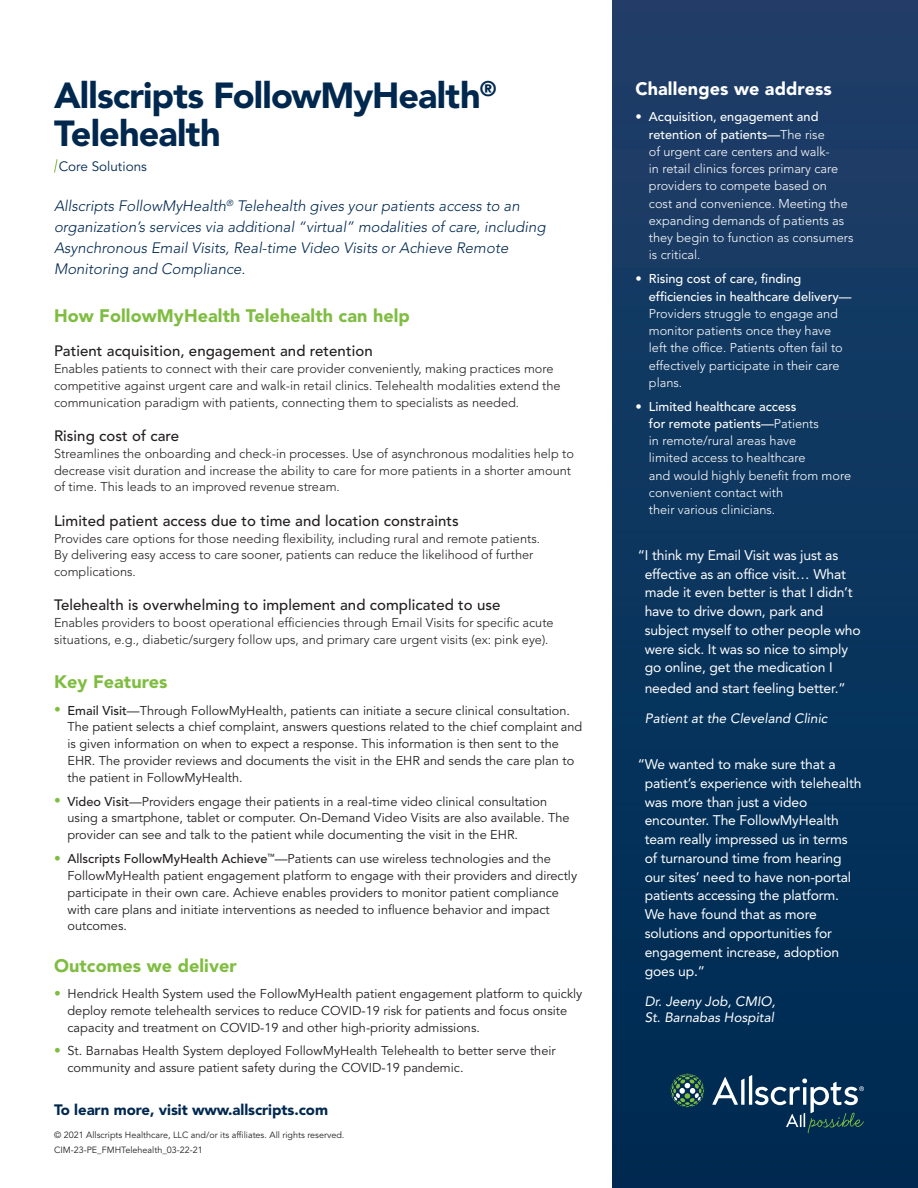
<style>
.page{position:relative;width:918px;height:1188px;background:#fff}
.page>*{position:absolute;margin:0;border:0;box-sizing:border-box;transform-origin:0 0}
.t1{font:900 36px/37.5px "Avenir LT Std";letter-spacing:-.025em;color:#00284f}
.t2{font:900 18px "Avenir LT Std";letter-spacing:.005em;color:#7fbd41}
.H3_-_Rev{font:900 18px "Avenir LT Std";letter-spacing:.005em;color:#fff}
.Intro{font:italic 300 15px/21px "Avenir LT Std";color:#00284f}
.Heading_3{font:500 15px "Avenir LT Std";letter-spacing:.005em;color:#231f20}
.CTA{font:900 15px "Avenir LT Std";letter-spacing:-.005em;color:#00284f}
.t3{font:13.8px/18.8px "Avenir LT Std";letter-spacing:-.01em;color:#fff}
.Quote_Attribution{font:italic 13.5px/16.2px "Avenir LT Std";color:#fff}
.t4{font:13.5px "Avenir LT Std";color:#00284f}
.t5{font:12.75px/16.8px "Avenir LT Std";color:#231f20}
.Bodycopy{font:300 12.75px/16.8px "Avenir LT Std";color:#231f20}
.t6{font:300 12.75px/17.2px "Avenir LT Std";color:#fff}
.Copyright___File_Nam{font:9px/15px "Avenir LT Std";color:#231f20}
.s1{font-weight:500;font-size:13.5px;color:#7fbd41}
.s2{font-weight:500}
.s3{font-size:13.5px;color:#7fbd41}
</style>
<div class="page">
<div style="left:612px;top:0;width:306px;height:1188px;background:linear-gradient(to bottom,#1e3f69,#002a51)"></div>
<svg style="left:671px;top:1074px;width:34px;height:34px"></svg>
<svg style="left:712px;top:1075px;width:152px;height:58px;background:#284d6b"></svg>
<svg style="left:54px;top:159px;width:4px;height:14px"></svg>
<p class="t1" style="left:54px;top:77px;width:444px">Allscripts FollowMyHealth<sup>®<br></sup>Telehealth</p>
<p class="t4" style="left:59px;top:159px;width:90px">Core Solutions</p>
<p class="Intro" style="left:54px;top:195px;width:493px">Allscripts FollowMyHealth<sup>®</sup> Telehealth gives your patients access to an organization’s services via additional “virtual” modalities of care, including Asynchronous Email Visits, Real-time Video Visits or Achieve Remote Monitoring and Compliance.</p>
<h3 class="t2" style="left:54px;top:305px;width:357px">How FollowMyHealth Telehealth can help</h3>
<p class="Heading_3" style="left:54px;top:342px;width:320px">Patient acquisition, engagement and retention</p>
<p class="Bodycopy" style="left:54px;top:360px;width:508px">Enables patients to connect with their care provider conveniently, making practices more competitive against urgent care and walk-in retail clinics. Telehealth modalities extend the communication paradigm with patients, connecting them to specialists as needed.</p>
<p class="Heading_3" style="left:54px;top:427px;width:127px">Rising cost of care</p>
<p class="Bodycopy" style="left:54px;top:445px;width:521px">Streamlines the onboarding and check-in processes. Use of asynchronous modalities help to decrease visit duration and increase the ability to care for more patients in a shorter amount of time. This leads to an improved revenue stream.</p>
<p class="Heading_3" style="left:54px;top:512px;width:406px">Limited patient access due to time and location constraints</p>
<p class="Bodycopy" style="left:54px;top:530px;width:488px">Provides care options for those needing flexibility, including rural and remote patients.<br>By delivering easy access to care sooner, patients can reduce the likelihood of further complications.</p>
<p class="Heading_3" style="left:54px;top:597px;width:448px">Telehealth is overwhelming to implement and complicated to use</p>
<p class="Bodycopy" style="left:54px;top:615px;width:501px">Enables providers to boost operational efficiencies through Email Visits for specific acute situations, e.g., diabetic/surgery follow ups, and primary care urgent visits (ex: pink eye).</p>
<h3 class="t2" style="left:54px;top:671px;width:115px">Key Features</h3>
<p class="t5" style="left:68px;top:702px;width:516px;text-indent:-14px"><span class="s1">•</span> <span class="s2">Email Visit</span>—Through FollowMyHealth, patients can initiate a secure clinical consultation.<br>The patient selects a chief complaint, answers questions related to the chief complaint and is given information on when to expect a response. This information is then sent to the EHR. The provider reviews and documents the visit in the EHR and sends the care plan to the patient in FollowMyHealth.</p>
<p class="t5" style="left:68px;top:793px;width:504px;text-indent:-14px"><span class="s1">•</span> <span class="s2">Video Visit</span>—Providers engage their patients in a real-time video clinical consultation using a smartphone, tablet or computer. On-Demand Video Visits are also available. The provider can see and talk to the patient while documenting the visit in the EHR.</p>
<p class="t5" style="left:68px;top:851px;width:511px;text-indent:-14px"><span class="s1">•</span> <span class="s2">Allscripts FollowMyHealth Achieve</span><sup>™</sup>—Patients can use wireless technologies and the FollowMyHealth patient engagement platform to engage with their providers and directly participate in their own care. Achieve enables providers to monitor patient compliance with care plans and initiate interventions as needed to influence behavior and impact outcomes.</p>
<h3 class="t2" style="left:54px;top:955px;width:184px">Outcomes we deliver</h3>
<p class="t5" style="left:68px;top:986px;width:516px;text-indent:-14px"><span class="s3">•</span> Hendrick Health System used the FollowMyHealth patient engagement platform to quickly deploy remote telehealth services to reduce COVID-19 risk for patients and focus onsite capacity and treatment on COVID-19 and other high-priority admissions.</p>
<p class="t5" style="left:68px;top:1043px;width:490px;text-indent:-14px"><span class="s3">•</span> St. Barnabas Health System deployed FollowMyHealth Telehealth to better serve their community and assure patient safety during the COVID-19 pandemic.</p>
<p class="CTA" style="left:54px;top:1101px;width:276px">To learn more, visit www.allscripts.com</p>
<p class="Copyright___File_Nam" style="left:54px;top:1127px;width:292px">© 2021 Allscripts Healthcare, LLC and/or its affiliates. All rights reserved.<br>CIM-23-PE_FMHTelehealth_03-22-21</p>
<p class="H3_-_Rev" style="left:635px;top:77px;width:198px">Challenges we address</p>
<p class="t6" style="left:649px;top:108px;width:206px;text-indent:-14px">• <span class="s2">Acquisition, engagement and retention of patients—</span>The rise<br>of urgent care centers and walk-<br>in retail clinics forces primary care providers to compete based on cost and convenience. Meeting the expanding demands of patients as they begin to function as consumers is critical.</p>
<p class="t6" style="left:649px;top:270px;width:204px;text-indent:-14px">• <span class="s2">Rising cost of care, finding efficiencies in healthcare delivery—<br></span>Providers struggle to engage and monitor patients once they have left the office. Patients often fail to effectively participate in their care plans.</p>
<p class="t6" style="left:649px;top:398px;width:204px;text-indent:-14px">• <span class="s2">Limited healthcare access<br>for remote patients—</span>Patients<br>in remote/rural areas have<br>limited access to healthcare<br>and would highly benefit from more convenient contact with<br>their various clinicians.</p>
<p class="t3" style="left:645px;top:546px;width:218px;text-indent:-7px">“I think my Email Visit was just as effective as an office visit… What made it even better is that I didn’t have to drive down, park and subject myself to other people who were sick. It was so nice to simply go online, get the medication I</p>
<p class="t3" style="left:645px;top:679px;width:202px">needed and start feeling better.”</p>
<p class="Quote_Attribution" style="left:645px;top:711px;width:184px">Patient at the Cleveland Clinic</p>
<p class="t3" style="left:645px;top:755px;width:218px;text-indent:-7px">“We wanted to make sure that a patient’s experience with telehealth was more than just a video encounter. The FollowMyHealth team really impressed us in terms of turnaround time from hearing our sites’ need to have non-portal patients accessing the platform.<br>We have found that as more solutions and opportunities for engagement increase, adoption goes up.”</p>
<p class="Quote_Attribution" style="left:645px;top:993px;width:132px">Dr. Jeeny Job, CMIO,<br>St. Barnabas Hospital</p>
</div>
